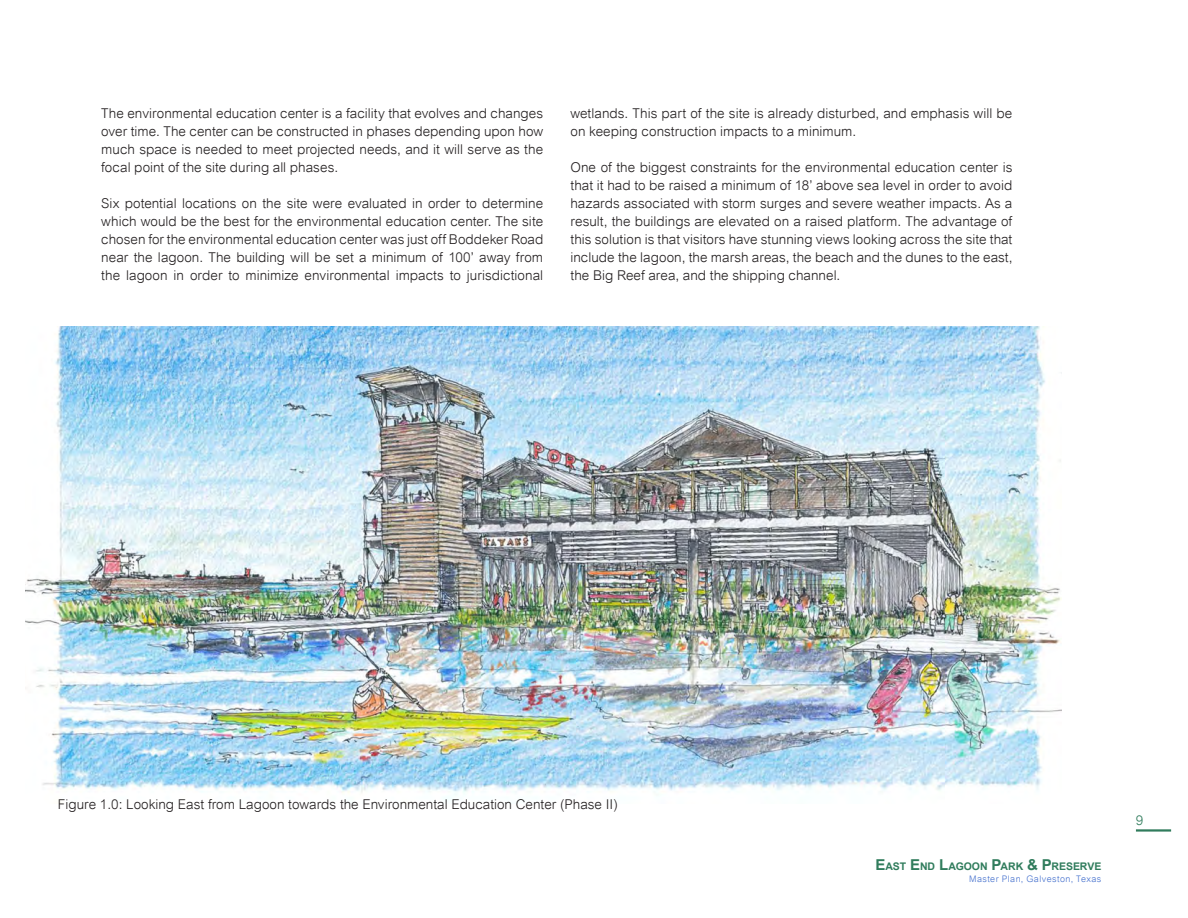
<style>
.page{position:relative;width:1188px;height:918px;background:#fff}
.page>*{position:absolute;margin:0;border:0;box-sizing:border-box;transform-origin:0 0}
.BODY_TEXT{font:300 13.5px/18px "Arial";color:#231f20;text-align:justify}
.t1{font:300 13.5px "Arial";color:#307c5c}
.t2{font:700 10.5px "Arial";letter-spacing:-.005em;color:#307c5c}
.t3{font:300 9px "Arial";letter-spacing:.05em;color:#436fcd}
.s1{font-size:15px}
</style>
<div class="page">
<hr style="left:1136px;top:829px;width:35px;height:3px;background:#307c5c">
<img style="left:25px;top:327px;width:1036px;height:471px">
<p class="BODY_TEXT" style="left:101px;top:104px;width:444px">The environmental education center is a facility that evolves and changes over time. The center can be constructed in phases depending upon how much space is needed to meet projected needs, and it will serve as the focal point of the site during all phases.</p>
<p class="BODY_TEXT" style="left:101px;top:194px;width:444px">Six potential locations on the site were evaluated in order to determine which would be the best for the environmental education center. The site chosen for the environmental education center was just off Boddeker Road near the lagoon. The building will be set a minimum of 100’ away from the lagoon in order to minimize environmental impacts to jurisdictional</p>
<p class="BODY_TEXT" style="left:570px;top:104px;width:444px">wetlands. This part of the site is already disturbed, and emphasis will be on keeping construction impacts to a minimum.</p>
<p class="BODY_TEXT" style="left:570px;top:158px;width:444px">One of the biggest constraints for the environmental education center is that it had to be raised a minimum of 18’ above sea level in order to avoid hazards associated with storm surges and severe weather impacts. As a result, the buildings are elevated on a raised platform. The advantage of this solution is that visitors have stunning views looking across the site that include the lagoon, the marsh areas, the beach and the dunes to the east, the Big Reef area, and the shipping channel.</p>
<p class="BODY_TEXT" style="left:58px;top:795px;width:561px">Figure 1.0: Looking East from Lagoon towards the Environmental Education Center (Phase II)</p>
<p class="t2" style="left:875px;top:859px;width:226px"><span class="s1">E</span>AST <span class="s1">E</span>ND <span class="s1">L</span>AGOON <span class="s1">P</span>ARK <span class="s1">&amp; P</span>RESERVE</p>
<p class="t3" style="left:969px;top:874px;width:134px">Master Plan, Galveston, Texas</p>
<p class="t1" style="left:1136px;top:813px;width:9px">9</p>
</div>
